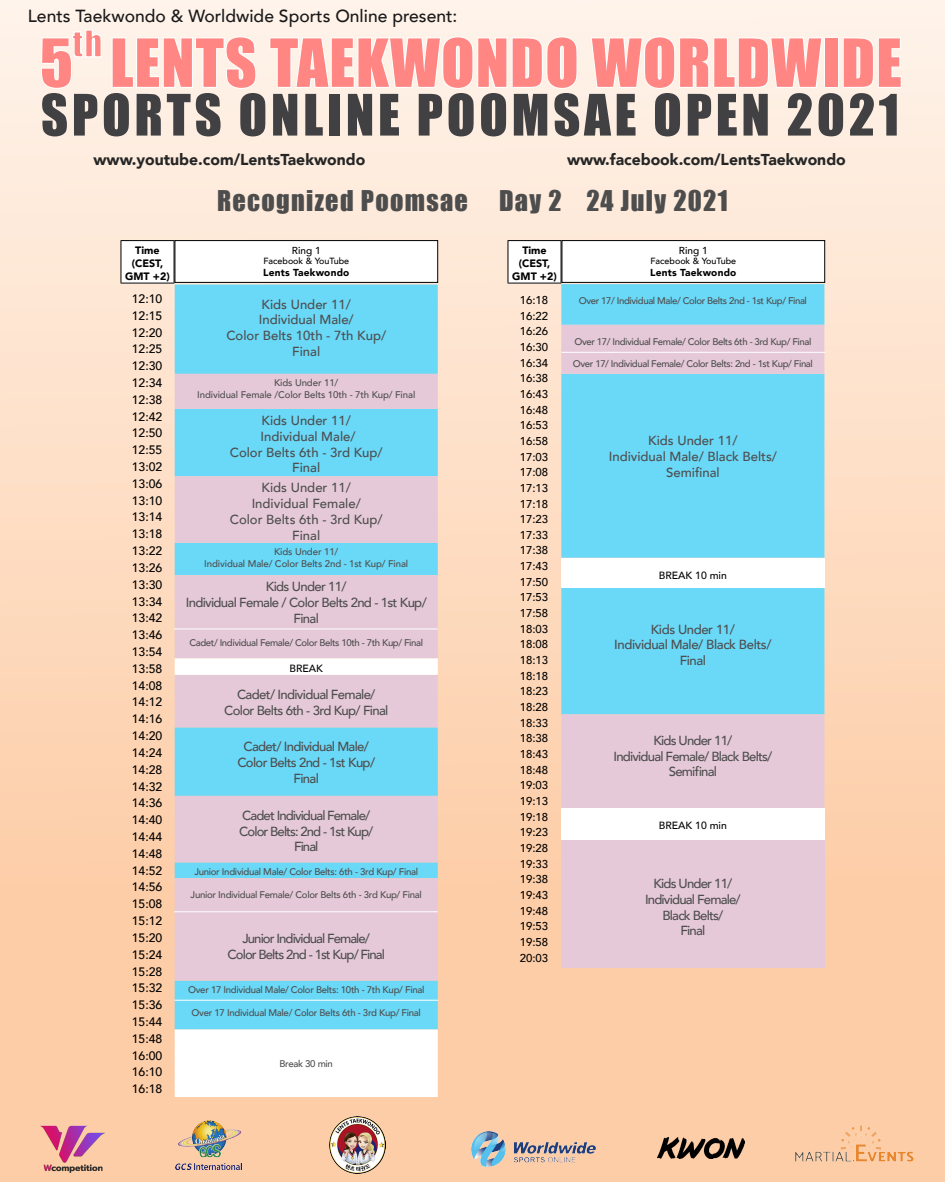
<style>
.page{position:relative;width:945px;height:1182px;background:#fff}
.page>*{position:absolute;margin:0;border:0;box-sizing:border-box;transform-origin:0 0}
.t1{font:61.25px "Impact";letter-spacing:.02em;color:#ff8683}
.t2{font:52.68px "Impact";letter-spacing:.07em;color:#414042}
.t3{font:34.04px "Impact";color:#ff8683}
.t4{font:26.25px "Impact";letter-spacing:.05em;color:#4d4d4d}
.t5{font:500 17.5px "Avenir";color:#1a1a1a}
.t6{font:900 15.75px "Avenir";color:#262626}
.t7{font:500 13.12px/15.8px "Avenir";letter-spacing:-.05em;color:#4d4d4d;text-align:center}
.t8{font:500 13.12px/15.8px "Avenir";color:#4d4d4d;text-align:center}
.t9{font:500 13.12px/15.8px "Avenir";letter-spacing:-.07em;color:#4d4d4d;text-align:center}
.t10{font:500 13.12px/15.8px "Avenir";letter-spacing:-.03em;color:#4d4d4d;text-align:center}
.t11{font:500 12.25px/16.8px "Avenir";color:#000;text-align:justify}
.t12{font:500 11.38px/15.7px "Avenir";color:#000;text-align:justify}
.t13{font:900 10.67px/12.9px "Avenir";color:#000;text-align:center}
.t14{font:500 10.41px "Avenir";color:#000}
.t15{font:900 10.06px "Avenir";letter-spacing:.02em;color:#000}
.t16{font:500 10.06px "Avenir";color:#000}
.t17{font:500 9.62px "Avenir";letter-spacing:-.03em;color:#4d4d4d}
.t18{font:500 9.62px/11.5px "Avenir";letter-spacing:-.01em;color:#4d4d4d;text-align:center}
.t19{font:500 8.92px "Avenir";color:#000}
</style>
<div class="page">
<div style="left:0;top:0;width:945px;height:1181px;background:linear-gradient(to bottom,#fef1e7,#fdc69b)"></div>
<img style="left:795px;top:1125px;width:119px;height:36px">
<img style="left:175px;top:1120px;width:67px;height:49px">
<img style="left:471px;top:1131px;width:125px;height:35px">
<img style="left:329px;top:1116px;width:56px;height:57px">
<img style="left:40px;top:1123px;width:67px;height:50px">
<img style="left:657px;top:1137px;width:87px;height:21px">
<svg style="left:111px;top:35px;width:147px;height:55px"></svg>
<svg style="left:268px;top:30px;width:311px;height:73px"></svg>
<svg style="left:590px;top:35px;width:234px;height:68px"></svg>
<div style="left:824px;top:37px;width:15px;height:51px;border:2px solid #fff"></div>
<svg style="left:842px;top:36px;width:61px;height:53px"></svg>
<svg style="left:40px;top:29px;width:63px;height:61px"></svg>
<div style="left:121px;top:240px;width:53px;height:44px;background:#fff"></div>
<hr style="left:121px;top:240px;width:53px;height:1px;background:#000">
<hr style="left:121px;top:241px;width:1px;height:42px;background:#000">
<hr style="left:174px;top:241px;width:1px;height:42px;background:#000">
<hr style="left:121px;top:283px;width:53px;height:1px;background:#000">
<div style="left:175px;top:284px;width:263px;height:90px;background:#6ad8f7"></div>
<svg style="left:175px;top:374px;width:263px;height:284px;background:#bacee2"></svg>
<svg style="left:175px;top:658px;width:263px;height:438px;fill:#e5cbd8"></svg>
<div style="left:175px;top:240px;width:263px;height:42px;background:#fff"></div>
<div style="left:175px;top:240px;width:263px;height:43px;border:1px solid #000"></div>
<div style="left:508px;top:240px;width:53px;height:44px;background:#fff"></div>
<hr style="left:508px;top:240px;width:53px;height:1px;background:#000">
<hr style="left:508px;top:241px;width:1px;height:42px;background:#000">
<hr style="left:561px;top:241px;width:1px;height:42px;background:#000">
<hr style="left:508px;top:283px;width:53px;height:1px;background:#000">
<div style="left:561px;top:284px;width:263px;height:41px;background:#6ad8f7"></div>
<svg style="left:561px;top:325px;width:263px;height:483px;background:#91d3ed"></svg>
<div style="left:561px;top:557px;width:263px;height:30px;background:#fff"></div>
<div style="left:561px;top:808px;width:263px;height:32px;background:#fff"></div>
<div style="left:561px;top:840px;width:263px;height:128px;background:#e5c9d8"></div>
<div style="left:562px;top:240px;width:263px;height:42px;background:#fff"></div>
<div style="left:562px;top:240px;width:263px;height:43px;border:1px solid #000"></div>
<hr style="left:174px;top:911px;width:264px;height:1px;background:#fff">
<hr style="left:174px;top:628px;width:264px;height:1px;background:#fff">
<hr style="left:562px;top:352px;width:263px;height:1px;background:#fff">
<hr style="left:175px;top:999px;width:263px;height:1px;background:#fff">
<h3 class="t5" style="left:28px;top:0;width:431px">Lents Taekwondo &amp; Worldwide Sports Online present:</h3>
<h3 class="t3" style="left:72px;top:17px;width:31px">th</h3>
<h1 class="t1" style="left:40px;top:15px;width:863px">5 LENTS TAEKWONDO WORLDWIDE</h1>
<h2 class="t2" style="left:41px;top:74px;width:860px">SPORTS ONLINE POOMSAE OPEN 2021</h2>
<h3 class="t6" style="left:94px;top:146px;width:273px">www.youtube.com/LentsTaekwondo</h3>
<h3 class="t6" style="left:567px;top:146px;width:280px">www.facebook.com/LentsTaekwondo</h3>
<h3 class="t4" style="left:217px;top:180px;width:512px">Recognized Poomsae Day 2 24 July 2021</h3>
<p class="t13" style="left:125px;top:244px;width:46px">Time (CEST,<br>GMT +2)</p>
<p class="t11" style="left:132px;top:289px;width:32px">12:10<br>12:15<br>12:20<br>12:25<br>12:30<br>12:34<br>12:38<br>12:42<br>12:50<br>12:55<br>13:02<br>13:06<br>13:10<br>13:14<br>13:18<br>13:22<br>13:26<br>13:30<br>13:34<br>13:42<br>13:46<br>13:54<br>13:58<br>14:08<br>14:12<br>14:16<br>14:20<br>14:24<br>14:28<br>14:32<br>14:36<br>14:40<br>14:44<br>14:48<br>14:52<br>14:56<br>15:08<br>15:12<br>15:20<br>15:24<br>15:28<br>15:32<br>15:36<br>15:44<br>15:48<br>16:00<br>16:10<br>16:18</p>
<p class="t16" style="left:292px;top:241px;width:30px">Ring 1</p>
<p class="t19" style="left:263px;top:253px;width:87px">Facebook &amp; YouTube</p>
<p class="t15" style="left:263px;top:264px;width:88px">Lents Taekwondo</p>
<h3 class="t8" style="left:226px;top:295px;width:161px">Kids Under 11/<br>Individual Male/<br>Color Belts 10th - 7th Kup/<br>Final</h3>
<p class="t18" style="left:197px;top:377px;width:220px">Kids Under 11/<br>Individual Female /Color Belts 10th - 7th Kup/ Final</p>
<h3 class="t8" style="left:230px;top:412px;width:154px">Kids Under 11/<br>Individual Male/<br>Color Belts 6th - 3rd Kup/<br>Final</h3>
<h3 class="t8" style="left:230px;top:479px;width:154px">Kids Under 11/<br>Individual Female/<br>Color Belts 6th - 3rd Kup/<br>Final</h3>
<p class="t18" style="left:204px;top:545px;width:205px">Kids Under 11/<br>Individual Male/ Color Belts 2nd - 1st Kup/ Final</p>
<h3 class="t7" style="left:186px;top:578px;width:243px">Kids Under 11/<br>Individual Female / Color Belts 2nd - 1st Kup/<br>Final</h3>
<p class="t17" style="left:189px;top:634px;width:235px">Cadet/ Individual Female/ Color Belts 10th - 7th Kup/ Final</p>
<p class="t14" style="left:290px;top:659px;width:35px">BREAK</p>
<h3 class="t7" style="left:224px;top:685px;width:166px">Cadet/ Individual Female/<br>Color Belts 6th - 3rd Kup/ Final</h3>
<h3 class="t7" style="left:237px;top:738px;width:139px">Cadet/ Individual Male/<br>Color Belts 2nd - 1st Kup/<br>Final</h3>
<h3 class="t9" style="left:239px;top:806px;width:135px">Cadet Individual Female/<br>Color Belts: 2nd - 1st Kup/<br>Final</h3>
<p class="t17" style="left:194px;top:863px;width:225px">Junior Individual Male/ Color Belts: 6th - 3rd Kup/ Final</p>
<p class="t17" style="left:191px;top:886px;width:233px">Junior Individual Female/ Color Belts 6th - 3rd Kup/ Final</p>
<h3 class="t9" style="left:228px;top:930px;width:159px">Junior Individual Female/<br>Color Belts 2nd - 1st Kup/ Final</h3>
<p class="t17" style="left:188px;top:981px;width:238px">Over 17 Individual Male/ Color Belts: 10th - 7th Kup/ Final</p>
<p class="t17" style="left:192px;top:1004px;width:231px">Over 17 Individual Male/ Color Belts 6th - 3rd Kup/ Final</p>
<p class="t17" style="left:279px;top:1055px;width:55px">Break 30 min</p>
<p class="t13" style="left:512px;top:244px;width:46px">Time (CEST,<br>GMT +2)</p>
<p class="t12" style="left:520px;top:291px;width:30px">16:18<br>16:22<br>16:26<br>16:30<br>16:34<br>16:38<br>16:43<br>16:48<br>16:53<br>16:58<br>17:03<br>17:08<br>17:13<br>17:18<br>17:23<br>17:33<br>17:38<br>17:43<br>17:50<br>17:53<br>17:58<br>18:03<br>18:08<br>18:13<br>18:18<br>18:23<br>18:28<br>18:33<br>18:38<br>18:43<br>18:48<br>19:03<br>19:13<br>19:18<br>19:23<br>19:28<br>19:33<br>19:38<br>19:43<br>19:48<br>19:53<br>19:58<br>20:03</p>
<p class="t16" style="left:679px;top:241px;width:30px">Ring 1</p>
<p class="t19" style="left:650px;top:253px;width:87px">Facebook &amp; YouTube</p>
<p class="t15" style="left:650px;top:264px;width:88px">Lents Taekwondo</p>
<p class="t17" style="left:579px;top:292px;width:230px">Over 17/ Individual Male/ Color Belts 2nd - 1st Kup/ Final</p>
<p class="t17" style="left:574px;top:333px;width:238px">Over 17/ Individual Female/ Color Belts 6th - 3rd Kup/ Final</p>
<p class="t17" style="left:573px;top:355px;width:242px">Over 17/ Individual Female/ Color Belts: 2nd - 1st Kup/ Final</p>
<h3 class="t8" style="left:609px;top:432px;width:170px">Kids Under 11/<br>Individual Male/ Black Belts/<br>Semifinal</h3>
<p class="t14" style="left:659px;top:566px;width:70px">BREAK 10 min</p>
<h3 class="t10" style="left:614px;top:620px;width:159px">Kids Under 11/<br>Individual Male/ Black Belts/<br>Final</h3>
<h3 class="t7" style="left:614px;top:731px;width:160px">Kids Under 11/<br>Individual Female/ Black Belts/<br>Semifinal</h3>
<p class="t14" style="left:659px;top:816px;width:70px">BREAK 10 min</p>
<h3 class="t7" style="left:645px;top:874px;width:97px">Kids Under 11/<br>Individual Female/<br>Black Belts/<br>Final</h3>
</div>
